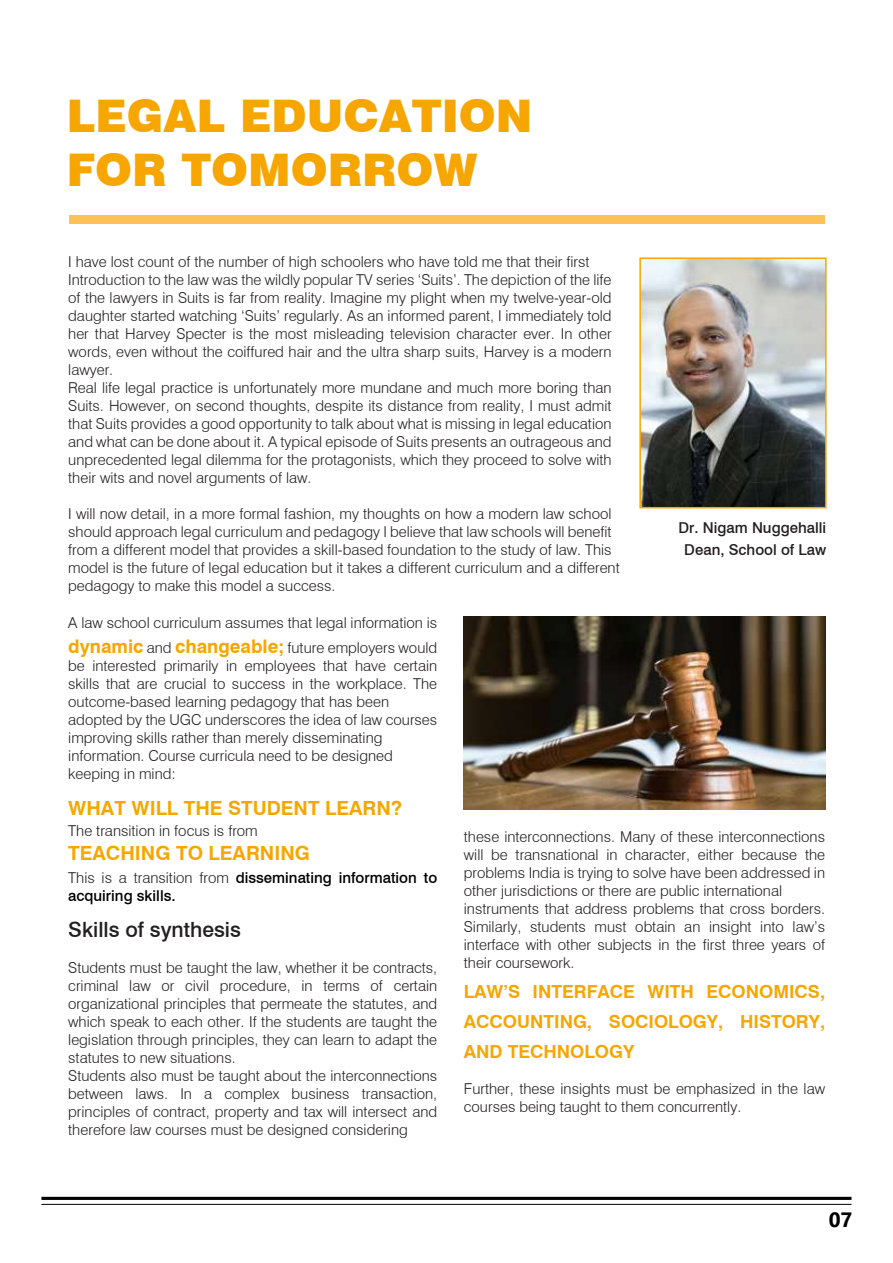
<style>
.page{position:relative;width:893px;height:1263px;background:#fff}
.page>*{position:absolute;margin:0;border:0;box-sizing:border-box;transform-origin:0 0}
.t1{font:900 45px/54px "Swiss 721 BT";color:#f7a600}
.t2{font:500 21px "Swiss 721 BT";color:#231f20}
.t3{font:700 20.7px "Segoe UI";color:#000}
.t4{font:700 19.5px "Swiss 721 BT";color:#f7a600}
.t5{font:700 18px/30px "Swiss 721 BT";color:#f7a600;text-align:justify}
.t6{font:300 15px/18px "Swiss 721 BT";color:#231f20}
.t7{font:500 15px/18px "Swiss 721 BT";color:#000}
.t8{font:500 15px/21.6px "Swiss 721 BT";color:#231f20;text-align:center}
.s1{font-weight:700;font-size:18.75px;color:#f7a600}
.s2{font-weight:300;color:#231f20}
</style>
<div class="page">
<div style="left:69px;top:215px;width:755px;height:9px;background:#fdc157"></div>
<img style="left:464px;top:617px;width:361px;height:192px">
<img style="left:642px;top:260px;width:182px;height:245px">
<div style="left:639px;top:257px;width:188px;height:251px;border:2px solid #f7a600"></div>
<hr style="left:41px;top:1197px;width:810px;height:3px;background:#000">
<hr style="left:41px;top:1204px;width:810px;height:1px;background:#000">
<h1 class="t1" style="left:67px;top:89px;width:467px">LEGAL EDUCATION<br>FOR TOMORROW</h1>
<p class="t6" style="left:68px;top:253px;width:545px">I have lost count of the number of high schoolers who have told me that their first Introduction to the law was the wildly popular TV series ‘Suits’. The depiction of the life of the lawyers in Suits is far from reality. Imagine my plight when my twelve-year-old daughter started watching ‘Suits’ regularly. As an informed parent, I immediately told her that Harvey Specter is the most misleading television character ever. In other words, even without the coiffured hair and the ultra sharp suits, Harvey is a modern lawyer.<br>Real life legal practice is unfortunately more mundane and much more boring than Suits. However, on second thoughts, despite its distance from reality, I must admit that Suits provides a good opportunity to talk about what is missing in legal education and what can be done about it. A typical episode of Suits presents an outrageous and unprecedented legal dilemma for the protagonists, which they proceed to solve with their wits and novel arguments of law.</p>
<p class="t6" style="left:68px;top:505px;width:553px">I will now detail, in a more formal fashion, my thoughts on how a modern law school should approach legal curriculum and pedagogy I believe that law schools will benefit from a different model that provides a skill-based foundation to the study of law. This model is the future of legal education but it takes a different curriculum and a different pedagogy to make this model a success.</p>
<p class="t6" style="left:68px;top:609px;width:370px;line-height:25.5px">A law school curriculum assumes that legal information is <span class="s1">dynamic</span> and <span class="s1">changeable;</span> future employers would</p>
<p class="t6" style="left:68px;top:657px;width:371px">be interested primarily in employees that have certain skills that are crucial to success in the workplace. The outcome-based learning pedagogy that has been adopted by the UGC underscores the idea of law courses improving skills rather than merely disseminating information. Course curricula need to be designed keeping in mind:</p>
<h3 class="t4" style="left:68px;top:796px;width:335px">WHAT WILL THE STUDENT LEARN?</h3>
<p class="t6" style="left:68px;top:822px;width:191px">The transition in focus is from</p>
<h3 class="t4" style="left:68px;top:841px;width:243px">TEACHING TO LEARNING</h3>
<p class="t7" style="left:68px;top:868px;width:370px"><span class="s2">This is a transition from</span> disseminating information to acquiring skills.</p>
<h2 class="t2" style="left:68px;top:916px;width:174px">Skills of synthesis</h2>
<p class="t6" style="left:68px;top:958px;width:370px">Students must be taught the law, whether it be contracts, criminal law or civil procedure, in terms of certain organizational principles that permeate the statutes, and which speak to each other. If the students are taught the legislation through principles, they can learn to adapt the statutes to new situations.<br>Students also must be taught about the interconnections between laws. In a complex business transaction, principles of contract, property and tax will intersect and therefore law courses must be designed considering</p>
<p class="t8" style="left:679px;top:517px;width:149px">Dr. Nigam Nuggehalli<br>Dean, School of Law</p>
<p class="t6" style="left:464px;top:827px;width:363px">these interconnections. Many of these interconnections will be transnational in character, either because the problems India is trying to solve have been addressed in other jurisdictions or there are public international instruments that address problems that cross borders.<br>Similarly, students must obtain an insight into law’s interface with other subjects in the first three years of their coursework.</p>
<p class="t5" style="left:464px;top:976px;width:363px">LAW’S INTERFACE WITH ECONOMICS, ACCOUNTING, SOCIOLOGY, HISTORY, AND TECHNOLOGY</p>
<p class="t6" style="left:464px;top:1079px;width:363px">Further, these insights must be emphasized in the law courses being taught to them concurrently.</p>
<h3 class="t3" style="left:829px;top:1200px;width:25px">07</h3>
</div>
